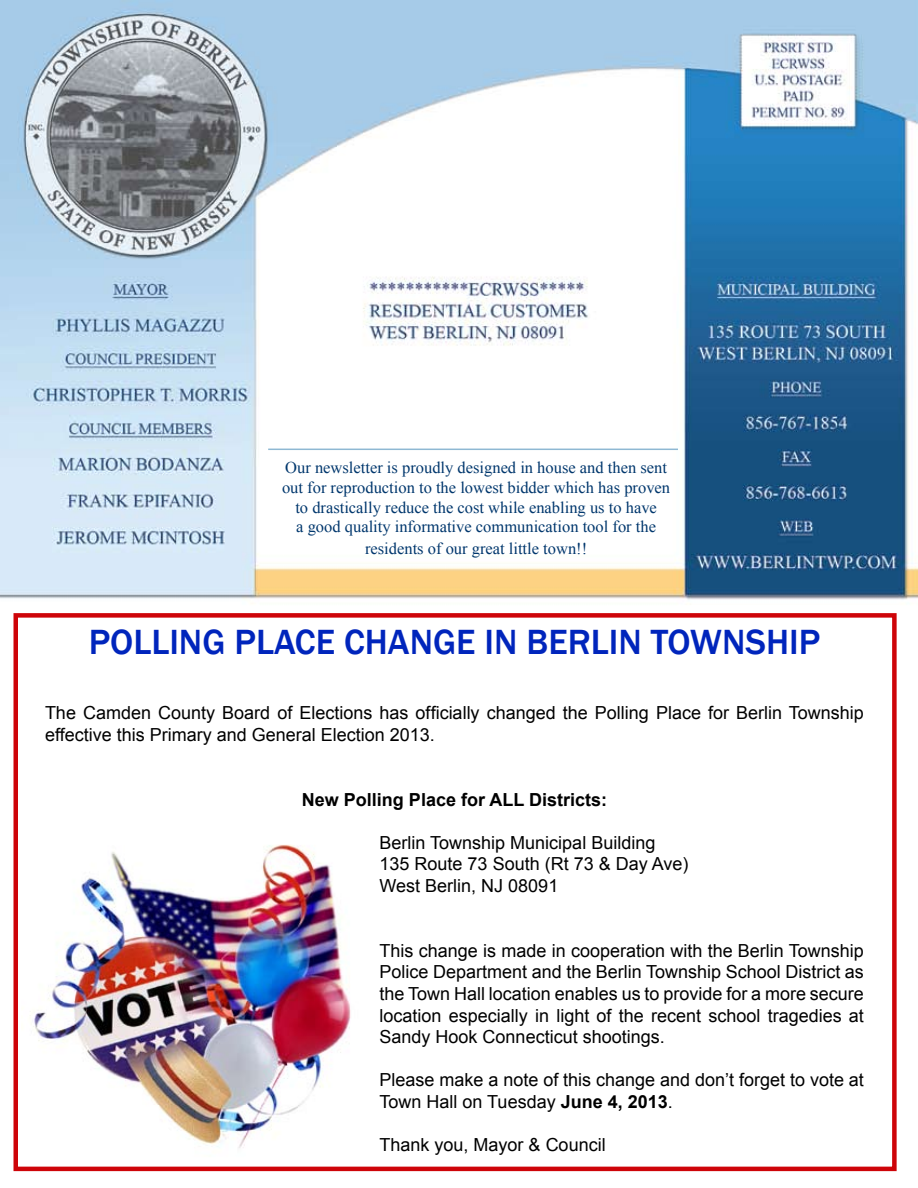
<style>
.page{position:relative;width:918px;height:1188px;background:#fff}
.page>*{position:absolute;margin:0;border:0;box-sizing:border-box;transform-origin:0 0}
.t1{font:500 36px "Franklin Gothic";color:#0025bc}
.t2{font:18px/21.6px "Arial";color:#000}
.t3{font:700 18px "Arial";color:#000}
.t4{font:16.5px/19.8px "Times New Roman";color:#00376d;text-align:center}
.s1{font-weight:700}
</style>
<div class="page">
<img style="left:0;top:0;width:918px;height:1172px">
<div style="left:14px;top:613px;width:883px;height:558px;background:#fff;border:4px solid #ce0409"></div>
<hr style="left:268px;top:449px;width:410px;height:1px;background:#8eb8d3">
<img style="left:30px;top:844px;width:321px;height:304px">
<p class="t4" style="left:282px;top:457px;width:390px">Our newsletter is proudly designed in house and then sent out for reproduction to the lowest bidder which has proven to drastically reduce the cost while enabling us to have<br>a good quality informative communication tool for the</p>
<p class="t4" style="left:365px;top:538px;width:224px">residents of our great little town!!</p>
<h1 class="t1" style="left:89px;top:620px;width:733px">POLLING PLACE CHANGE IN BERLIN TOWNSHIP</h1>
<p class="t2" style="left:45px;top:702px;width:820px">The Camden County Board of Elections has officially changed the Polling Place for Berlin Township effective this Primary and General Election 2013.</p>
<p class="t3" style="left:302px;top:787px;width:307px">New Polling Place for ALL Districts:</p>
<p class="t2" style="left:380px;top:832px;width:310px">Berlin Township Municipal Building<br>135 Route 73 South (Rt 73 &amp; Day Ave)<br>West Berlin, NJ 08091</p>
<p class="t2" style="left:380px;top:940px;width:486px;text-align:justify">This change is made in cooperation with the Berlin Township Police Department and the Berlin Township School District as the Town Hall location enables us to provide for a more secure location especially in light of the recent school tragedies at Sandy Hook Connecticut shootings.</p>
<p class="t2" style="left:380px;top:1070px;width:486px">Please make a note of this change and don’t forget to vote at<br>Town Hall on Tuesday <span class="s1">June 4, 2013</span>.</p>
<p class="t2" style="left:380px;top:1134px;width:228px">Thank you, Mayor &amp; Council</p>
</div>
